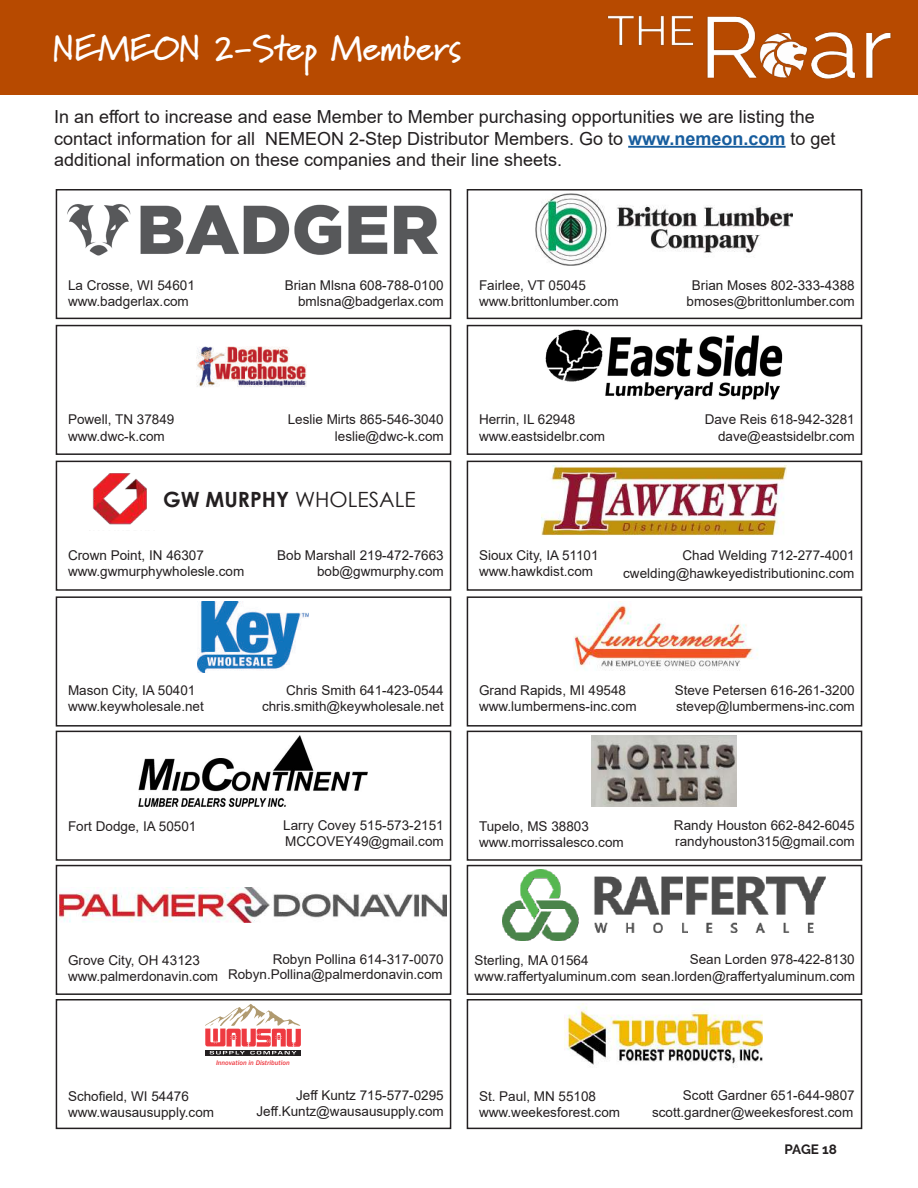
<style>
.page{position:relative;width:918px;height:1188px;background:#fff}
.page>*{position:absolute;margin:0;border:0;box-sizing:border-box;transform-origin:0 0}
.t1{font:700 36px "Marydale";color:#fff}
.t2{font:21px "Century Gothic";color:#231f20}
.t3{font:18px/21.6px "Arial";color:#231f20}
.t4{font:13.5px/16.2px "Arial";color:#231f20}
.t5{font:700 13.5px "Raleway";letter-spacing:-.015em;color:#231f20}
.t6{font:italic 500 6.9px "Franklin Gothic";color:#ee3a41}
.s1{font-weight:700;color:#175d9e}
.s2{font-weight:700}
</style>
<div class="page">
<div style="left:0;top:0;width:918px;height:94px;background:#b74a00"></div>
<img style="left:608px;top:15px;width:283px;height:80px">
<hr style="left:628px;top:146px;width:158px;height:2px;background:#175d9e">
<div style="left:56px;top:189px;width:395px;height:130px;border:2px solid #231f20"></div>
<img style="left:67px;top:204px;width:371px;height:52px">
<div style="left:467px;top:596px;width:395px;height:131px;border:2px solid #231f20"></div>
<img style="left:573px;top:601px;width:185px;height:70px">
<div style="left:467px;top:325px;width:395px;height:130px;border:2px solid #231f20"></div>
<img style="left:546px;top:330px;width:236px;height:70px">
<div style="left:467px;top:189px;width:395px;height:130px;border:2px solid #231f20"></div>
<img style="left:536px;top:194px;width:256px;height:71px">
<div style="left:56px;top:461px;width:395px;height:130px;border:2px solid #231f20"></div>
<img style="left:92px;top:473px;width:55px;height:52px">
<div style="left:56px;top:325px;width:395px;height:130px;border:2px solid #231f20"></div>
<img style="left:196px;top:346px;width:111px;height:41px">
<div style="left:56px;top:731px;width:395px;height:130px;border:2px solid #231f20"></div>
<img style="left:139px;top:736px;width:228px;height:71px">
<div style="left:467px;top:731px;width:395px;height:130px;border:2px solid #231f20"></div>
<img style="left:591px;top:736px;width:146px;height:71px">
<div style="left:56px;top:596px;width:395px;height:131px;border:2px solid #231f20"></div>
<img style="left:197px;top:601px;width:111px;height:72px">
<div style="left:56px;top:999px;width:395px;height:130px;border:2px solid #231f20"></div>
<svg style="left:205px;top:1054px;width:96px;height:1px"></svg>
<svg style="left:205px;top:1004px;width:96px;height:50px"></svg>
<div style="left:467px;top:461px;width:395px;height:130px;border:2px solid #231f20"></div>
<img style="left:541px;top:466px;width:245px;height:70px">
<div style="left:56px;top:865px;width:395px;height:130px;border:2px solid #231f20"></div>
<img style="left:59px;top:888px;width:388px;height:35px">
<div style="left:467px;top:865px;width:395px;height:130px;border:2px solid #231f20"></div>
<img style="left:503px;top:870px;width:322px;height:71px">
<div style="left:467px;top:999px;width:395px;height:130px;border:2px solid #231f20"></div>
<img style="left:565px;top:1004px;width:198px;height:63px">
<h1 class="t1" style="left:52px;top:26px;width:410px">NEMEON 2-Step Members</h1>
<p class="t3" style="left:54px;top:106px;width:783px">In an effort to increase and ease Member to Member purchasing opportunities we are listing the contact information for all NEMEON 2-Step Distributor Members. Go to <span class="s1">www.nemeon.com</span> to get additional information on these companies and their line sheets.</p>
<p class="t4" style="left:68px;top:277px;width:128px">La Crosse, WI 54601 www.badgerlax.com</p>
<p class="t4" style="left:285px;top:277px;width:161px;text-align:right">Brian Mlsna 608-788-0100 bmlsna@badgerlax.com</p>
<p class="t4" style="left:479px;top:277px;width:141px">Fairlee, VT 05045 www.brittonlumber.com</p>
<p class="t4" style="left:687px;top:277px;width:170px;text-align:center">Brian Moses 802-333-4388 bmoses@brittonlumber.com</p>
<p class="t4" style="left:68px;top:412px;width:108px">Powell, TN 37849 www.dwc-k.com</p>
<p class="t4" style="left:288px;top:412px;width:158px;text-align:right">Leslie Mirts 865-546-3040 leslie@dwc-k.com</p>
<h2 class="t2" style="left:163px;top:485px;width:254px"><span class="s2">GW MURPHY</span> WHOLESALE</h2>
<p class="t4" style="left:68px;top:547px;width:178px">Crown Point, IN 46307 www.gwmurphywholesle.com</p>
<p class="t4" style="left:277px;top:547px;width:168px;text-align:right">Bob Marshall 219-472-7663 bob@gwmurphy.com</p>
<p class="t4" style="left:479px;top:412px;width:128px">Herrin, IL 62948 www.eastsidelbr.com</p>
<p class="t4" style="left:705px;top:412px;width:152px;text-align:right">Dave Reis 618-942-3281 dave@eastsidelbr.com</p>
<p class="t4" style="left:479px;top:547px;width:121px">Sioux City, IA 51101 www.hawkdist.com</p>
<p class="t4" style="left:623px;top:546px;width:233px;line-height:17.5px;text-align:right">Chad Welding 712-277-4001 cwelding@hawkeyedistributioninc.com</p>
<p class="t4" style="left:68px;top:682px;width:137px">Mason City, IA 50401 www.keywholesale.net</p>
<p class="t4" style="left:262px;top:682px;width:183px;text-align:right">Chris Smith 641-423-0544 chris.smith@keywholesale.net</p>
<p class="t4" style="left:479px;top:682px;width:159px">Grand Rapids, MI 49548 www.lumbermens-inc.com</p>
<p class="t4" style="left:675px;top:682px;width:182px">Steve Petersen 616-261-3200 stevep@lumbermens-inc.com</p>
<p class="t4" style="left:68px;top:818px;width:130px">Fort Dodge, IA 50501</p>
<p class="t4" style="left:283px;top:817px;width:162px">Larry Covey 515-573-2151<br>MCCOVEY49@gmail.com</p>
<p class="t4" style="left:479px;top:818px;width:146px">Tupelo, MS 38803 www.morrissalesco.com</p>
<p class="t4" style="left:674px;top:817px;width:182px">Randy Houston 662-842-6045 randyhouston315@gmail.com</p>
<p class="t4" style="left:68px;top:952px;width:152px">Grove City, OH 43123 www.palmerdonavin.com</p>
<p class="t4" style="left:228px;top:951px;width:217px;line-height:15.5px;text-align:right">Robyn Pollina 614-317-0070<br>Robyn.Pollina@palmerdonavin.com</p>
<p class="t4" style="left:475px;top:952px;width:382px;line-height:16.6px">Sterling, MA 01564<br>www.raffertyaluminum.com sean.lorden@raffertyaluminum.com</p>
<p class="t4" style="left:690px;top:951px;width:167px">Sean Lorden 978-422-8130</p>
<p class="t6" style="left:216px;top:1058px;width:75px">Innovation in Distribution</p>
<p class="t4" style="left:68px;top:1088px;width:148px">Schofield, WI 54476 www.wausausupply.com</p>
<p class="t4" style="left:257px;top:1087px;width:189px;text-align:right">Jeff Kuntz 715-577-0295<br>Jeff.Kuntz@wausausupply.com</p>
<p class="t4" style="left:479px;top:1088px;width:143px">St. Paul, MN 55108 www.weekesforest.com</p>
<p class="t4" style="left:652px;top:1087px;width:204px;line-height:17.1px;text-align:right">Scott Gardner 651-644-9807 scott.gardner@weekesforest.com</p>
<p class="t5" style="left:784px;top:1141px;width:54px">PAGE 18</p>
</div>
